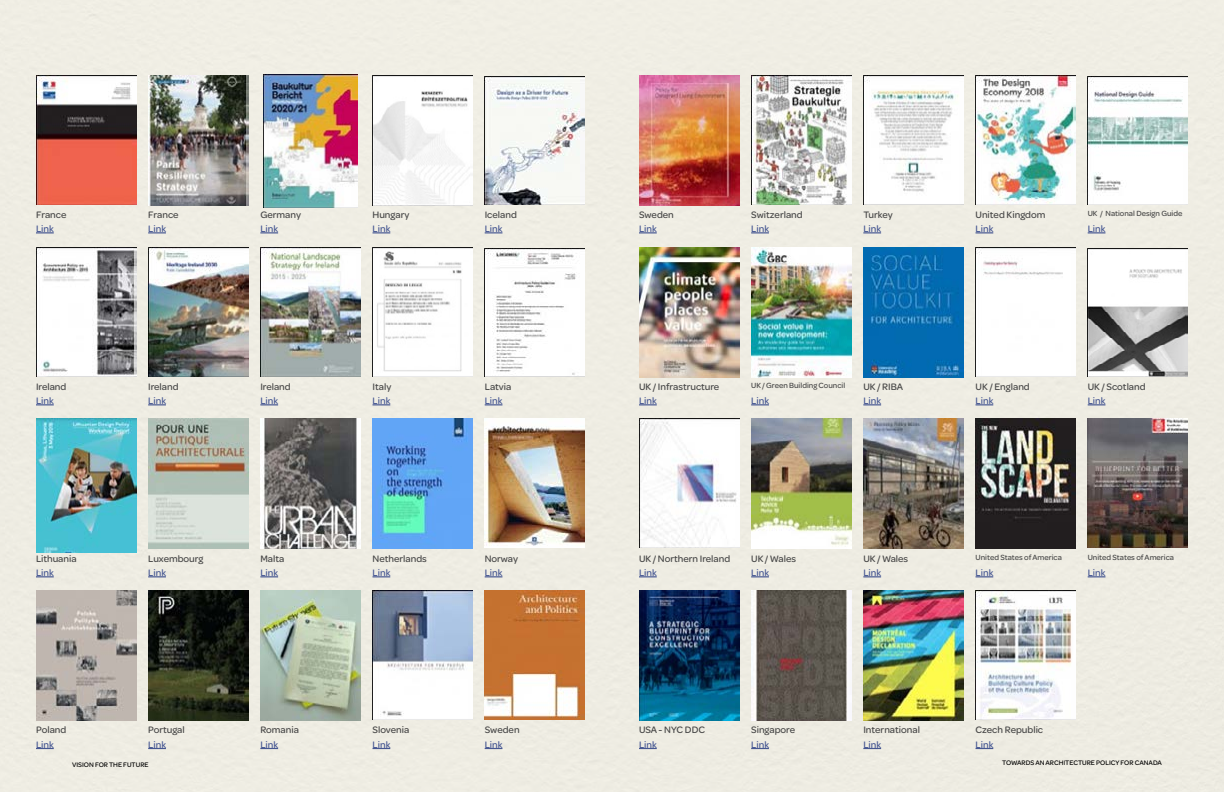
<style>
.page{position:relative;width:1224px;height:792px;background:#f5f3e9}
.page>*{position:absolute;margin:0;border:0;box-sizing:border-box;transform-origin:0 0}
.t1{font:500 10px "Omnes";color:#484848}
.t2{font:500 10px "Omnes";color:#465792}
.t3{font:500 8px "Omnes";color:#484848}
.t4{font:500 7px "Omnes";color:#000}
</style>
<div class="page">
<img style="left:36px;top:248px;width:100px;height:129px">
<img style="left:36px;top:76px;width:100px;height:129px">
<img style="left:148px;top:248px;width:100px;height:129px">
<img style="left:148px;top:76px;width:100px;height:129px">
<img style="left:260px;top:248px;width:101px;height:129px">
<img style="left:264px;top:74px;width:93px;height:133px">
<img style="left:373px;top:248px;width:100px;height:129px">
<img style="left:373px;top:76px;width:100px;height:129px">
<img style="left:485px;top:248px;width:100px;height:129px">
<img style="left:485px;top:76px;width:100px;height:129px">
<img style="left:36px;top:419px;width:100px;height:133px">
<img style="left:148px;top:419px;width:100px;height:129px">
<img style="left:260px;top:419px;width:101px;height:129px">
<img style="left:373px;top:419px;width:100px;height:129px">
<img style="left:485px;top:419px;width:100px;height:129px">
<img style="left:36px;top:591px;width:100px;height:129px">
<img style="left:148px;top:591px;width:100px;height:129px">
<img style="left:260px;top:591px;width:101px;height:129px">
<img style="left:373px;top:591px;width:100px;height:128px">
<img style="left:485px;top:590px;width:100px;height:129px">
<img style="left:639px;top:248px;width:100px;height:129px">
<img style="left:639px;top:76px;width:100px;height:129px">
<img style="left:751px;top:248px;width:100px;height:129px">
<img style="left:751px;top:76px;width:100px;height:129px">
<img style="left:863px;top:248px;width:101px;height:129px">
<img style="left:863px;top:76px;width:101px;height:129px">
<div style="left:976px;top:248px;width:100px;height:129px;background:#fff"></div>
<img style="left:976px;top:76px;width:100px;height:129px">
<img style="left:1088px;top:248px;width:100px;height:129px">
<img style="left:1088px;top:76px;width:100px;height:129px">
<img style="left:639px;top:419px;width:100px;height:129px">
<img style="left:751px;top:419px;width:100px;height:129px">
<img style="left:863px;top:419px;width:101px;height:129px">
<img style="left:976px;top:419px;width:100px;height:129px">
<img style="left:1088px;top:419px;width:100px;height:129px">
<img style="left:639px;top:591px;width:100px;height:129px">
<img style="left:751px;top:591px;width:100px;height:129px">
<img style="left:863px;top:591px;width:101px;height:129px">
<img style="left:976px;top:591px;width:100px;height:129px">
<svg style="left:863px;top:576px;width:18px;height:1px"></svg>
<svg style="left:260px;top:576px;width:18px;height:1px"></svg>
<svg style="left:863px;top:232px;width:18px;height:1px"></svg>
<svg style="left:260px;top:232px;width:18px;height:1px"></svg>
<svg style="left:863px;top:748px;width:18px;height:1px"></svg>
<svg style="left:260px;top:748px;width:18px;height:1px"></svg>
<svg style="left:863px;top:404px;width:18px;height:1px"></svg>
<svg style="left:260px;top:404px;width:18px;height:1px"></svg>
<svg style="left:639px;top:576px;width:18px;height:1px"></svg>
<svg style="left:36px;top:576px;width:18px;height:1px"></svg>
<svg style="left:639px;top:232px;width:18px;height:1px"></svg>
<svg style="left:36px;top:232px;width:18px;height:1px"></svg>
<svg style="left:639px;top:748px;width:18px;height:1px"></svg>
<svg style="left:36px;top:748px;width:18px;height:1px"></svg>
<svg style="left:639px;top:404px;width:18px;height:1px"></svg>
<svg style="left:36px;top:404px;width:18px;height:1px"></svg>
<svg style="left:976px;top:576px;width:17px;height:1px"></svg>
<svg style="left:373px;top:576px;width:17px;height:1px"></svg>
<svg style="left:976px;top:232px;width:17px;height:1px"></svg>
<svg style="left:373px;top:232px;width:17px;height:1px"></svg>
<svg style="left:976px;top:748px;width:17px;height:1px"></svg>
<svg style="left:373px;top:748px;width:17px;height:1px"></svg>
<svg style="left:976px;top:404px;width:17px;height:1px"></svg>
<svg style="left:373px;top:404px;width:17px;height:1px"></svg>
<svg style="left:751px;top:576px;width:18px;height:1px"></svg>
<svg style="left:148px;top:576px;width:18px;height:1px"></svg>
<svg style="left:751px;top:232px;width:18px;height:1px"></svg>
<svg style="left:148px;top:232px;width:18px;height:1px"></svg>
<svg style="left:751px;top:748px;width:18px;height:1px"></svg>
<svg style="left:148px;top:748px;width:18px;height:1px"></svg>
<svg style="left:751px;top:404px;width:18px;height:1px"></svg>
<svg style="left:148px;top:404px;width:18px;height:1px"></svg>
<svg style="left:1088px;top:576px;width:17px;height:1px"></svg>
<svg style="left:485px;top:576px;width:17px;height:1px"></svg>
<svg style="left:1088px;top:232px;width:17px;height:1px"></svg>
<svg style="left:485px;top:232px;width:17px;height:1px"></svg>
<svg style="left:485px;top:748px;width:17px;height:1px"></svg>
<svg style="left:1088px;top:404px;width:17px;height:1px"></svg>
<svg style="left:485px;top:404px;width:17px;height:1px"></svg>
<p class="t1" style="left:36px;top:208px;width:32px">France</p>
<p class="t1" style="left:148px;top:208px;width:32px">France</p>
<p class="t1" style="left:260px;top:208px;width:42px">Germany</p>
<p class="t1" style="left:373px;top:208px;width:38px">Hungary</p>
<p class="t1" style="left:485px;top:208px;width:34px">Iceland</p>
<p class="t1" style="left:639px;top:208px;width:36px">Sweden</p>
<p class="t1" style="left:751px;top:208px;width:53px">Switzerland</p>
<p class="t1" style="left:863px;top:208px;width:31px">Turkey</p>
<p class="t1" style="left:976px;top:208px;width:71px">United Kingdom</p>
<p class="t3" style="left:1088px;top:208px;width:96px">UK / National Design Guide</p>
<p class="t2" style="left:36px;top:222px;width:19px">Link</p>
<p class="t2" style="left:639px;top:222px;width:19px">Link</p>
<p class="t2" style="left:148px;top:222px;width:19px">Link</p>
<p class="t2" style="left:751px;top:222px;width:19px">Link</p>
<p class="t2" style="left:260px;top:222px;width:19px">Link</p>
<p class="t2" style="left:863px;top:222px;width:19px">Link</p>
<p class="t2" style="left:373px;top:222px;width:19px">Link</p>
<p class="t2" style="left:976px;top:222px;width:19px">Link</p>
<p class="t2" style="left:485px;top:222px;width:19px">Link</p>
<p class="t2" style="left:1088px;top:222px;width:19px">Link</p>
<p class="t1" style="left:36px;top:380px;width:32px">Ireland</p>
<p class="t1" style="left:148px;top:380px;width:32px">Ireland</p>
<p class="t1" style="left:260px;top:380px;width:32px">Ireland</p>
<p class="t1" style="left:373px;top:380px;width:20px">Italy</p>
<p class="t1" style="left:485px;top:380px;width:28px">Latvia</p>
<p class="t1" style="left:639px;top:380px;width:82px">UK / Infrastructure</p>
<p class="t3" style="left:751px;top:380px;width:96px">UK / Green Building Council</p>
<p class="t1" style="left:863px;top:380px;width:41px">UK / RIBA</p>
<p class="t1" style="left:976px;top:380px;width:56px">UK / England</p>
<p class="t1" style="left:1088px;top:380px;width:59px">UK / Scotland</p>
<p class="t2" style="left:36px;top:394px;width:19px">Link</p>
<p class="t2" style="left:639px;top:394px;width:19px">Link</p>
<p class="t2" style="left:148px;top:394px;width:19px">Link</p>
<p class="t2" style="left:751px;top:394px;width:19px">Link</p>
<p class="t2" style="left:260px;top:394px;width:19px">Link</p>
<p class="t2" style="left:863px;top:394px;width:19px">Link</p>
<p class="t2" style="left:373px;top:394px;width:19px">Link</p>
<p class="t2" style="left:976px;top:394px;width:19px">Link</p>
<p class="t2" style="left:485px;top:394px;width:19px">Link</p>
<p class="t2" style="left:1088px;top:394px;width:19px">Link</p>
<p class="t1" style="left:36px;top:551px;width:42px">Lithuania</p>
<p class="t1" style="left:148px;top:552px;width:57px">Luxembourg</p>
<p class="t1" style="left:260px;top:552px;width:25px">Malta</p>
<p class="t1" style="left:373px;top:552px;width:56px">Netherlands</p>
<p class="t1" style="left:485px;top:552px;width:35px">Norway</p>
<p class="t1" style="left:639px;top:551px;width:93px">UK / Northern Ireland</p>
<p class="t1" style="left:751px;top:551px;width:46px">UK / Wales</p>
<p class="t1" style="left:863px;top:552px;width:46px">UK / Wales</p>
<p class="t3" style="left:976px;top:552px;width:88px">United States of America</p>
<p class="t3" style="left:1088px;top:552px;width:88px">United States of America</p>
<p class="t2" style="left:36px;top:566px;width:19px">Link</p>
<p class="t2" style="left:639px;top:566px;width:19px">Link</p>
<p class="t2" style="left:148px;top:566px;width:19px">Link</p>
<p class="t2" style="left:751px;top:566px;width:19px">Link</p>
<p class="t2" style="left:260px;top:566px;width:19px">Link</p>
<p class="t2" style="left:863px;top:566px;width:19px">Link</p>
<p class="t2" style="left:373px;top:566px;width:19px">Link</p>
<p class="t2" style="left:976px;top:566px;width:19px">Link</p>
<p class="t2" style="left:485px;top:566px;width:19px">Link</p>
<p class="t2" style="left:1088px;top:566px;width:19px">Link</p>
<p class="t1" style="left:36px;top:723px;width:32px">Poland</p>
<p class="t1" style="left:148px;top:723px;width:38px">Portugal</p>
<p class="t1" style="left:260px;top:723px;width:40px">Romania</p>
<p class="t1" style="left:373px;top:723px;width:38px">Slovenia</p>
<p class="t1" style="left:485px;top:723px;width:36px">Sweden</p>
<p class="t1" style="left:639px;top:723px;width:68px">USA - NYC DDC</p>
<p class="t1" style="left:751px;top:723px;width:45px">Singapore</p>
<p class="t1" style="left:863px;top:723px;width:58px">International</p>
<p class="t1" style="left:976px;top:723px;width:69px">Czech Republic</p>
<p class="t2" style="left:36px;top:737px;width:19px">Link</p>
<p class="t2" style="left:639px;top:737px;width:19px">Link</p>
<p class="t2" style="left:148px;top:737px;width:19px">Link</p>
<p class="t2" style="left:751px;top:737px;width:19px">Link</p>
<p class="t2" style="left:260px;top:737px;width:19px">Link</p>
<p class="t2" style="left:863px;top:737px;width:19px">Link</p>
<p class="t2" style="left:373px;top:737px;width:19px">Link</p>
<p class="t2" style="left:976px;top:737px;width:19px">Link</p>
<p class="t2" style="left:485px;top:737px;width:19px">Link</p>
<p class="t4" style="left:72px;top:759px;width:78px">VISION FOR THE FUTURE</p>
<p class="t4" style="left:1002px;top:758px;width:161px">TOWARDS AN ARCHITECTURE POLICY FOR CANADA</p>
</div>
